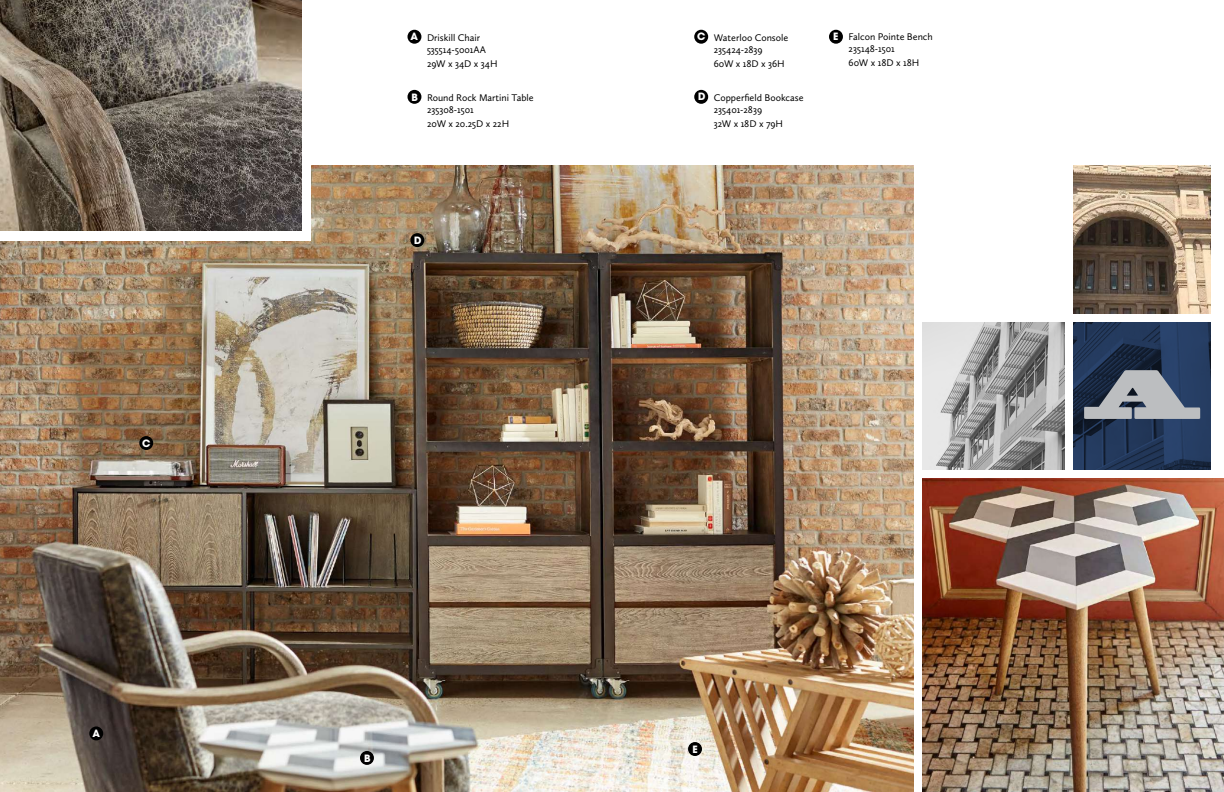
<style>
.page{position:relative;width:1224px;height:792px;background:#fff}
.page>*{position:absolute;margin:0;border:0;box-sizing:border-box;transform-origin:0 0}
.t1{font:65px "Blackoak Std";color:#bcbec0}
.t2{font:10px/12px "Calluna Sans";color:#000}
.t3{font:700 10px "Avant Garde";color:#fff}
</style>
<div class="page">
<img style="left:0;top:166px;width:914px;height:626px">
<div style="left:0;top:0;width:310px;height:240px;background:#fff"></div>
<img style="left:0;top:0;width:302px;height:231px">
<img style="left:922px;top:479px;width:302px;height:313px">
<div style="left:829px;top:30px;width:14px;height:14px;background:#000;border-radius:50%"></div>
<img style="left:1073px;top:166px;width:137px;height:147px">
<div style="left:89px;top:726px;width:14px;height:14px;background:#000;border-radius:50%"></div>
<div style="left:360px;top:751px;width:14px;height:14px;background:#000;border-radius:50%"></div>
<div style="left:139px;top:436px;width:14px;height:14px;background:#000;border-radius:50%"></div>
<div style="left:410px;top:233px;width:14px;height:14px;background:#000;border-radius:50%"></div>
<div style="left:688px;top:742px;width:14px;height:14px;background:#000;border-radius:50%"></div>
<div style="left:408px;top:30px;width:13px;height:14px;background:#000;border-radius:50%"></div>
<div style="left:408px;top:90px;width:13px;height:14px;background:#000;border-radius:50%"></div>
<div style="left:694px;top:30px;width:14px;height:14px;background:#000;border-radius:50%"></div>
<div style="left:694px;top:90px;width:14px;height:14px;background:#000;border-radius:50%"></div>
<img style="left:922px;top:322px;width:142px;height:148px">
<svg style="left:1073px;top:322px;width:137px;height:148px;background:#1f3352"></svg>
<p class="t3" style="left:142px;top:437px;width:10px">C</p>
<p class="t3" style="left:93px;top:726px;width:9px">A</p>
<p class="t3" style="left:411px;top:30px;width:9px">A</p>
<p class="t2" style="left:427px;top:32px;width:60px">Driskill Chair<br>535514-5001AA</p>
<p class="t2" style="left:427px;top:58px;width:72px">29W x 34D x 34H</p>
<p class="t3" style="left:411px;top:90px;width:8px">B</p>
<p class="t2" style="left:427px;top:92px;width:108px">Round Rock Martini Table<br>235308-1501</p>
<p class="t2" style="left:427px;top:118px;width:84px">20W x 20.25D x 22H</p>
<p class="t3" style="left:414px;top:233px;width:9px">D</p>
<p class="t3" style="left:364px;top:751px;width:8px">B</p>
<p class="t3" style="left:697px;top:30px;width:10px">C</p>
<p class="t2" style="left:714px;top:32px;width:76px">Waterloo Console<br>235424-2839</p>
<p class="t2" style="left:714px;top:58px;width:73px">60W x 18D x 36H</p>
<p class="t3" style="left:698px;top:90px;width:9px">D</p>
<p class="t2" style="left:714px;top:92px;width:91px">Copperfield Bookcase<br>235401-2839</p>
<p class="t2" style="left:714px;top:118px;width:71px">32W x 18D x 79H</p>
<p class="t3" style="left:833px;top:30px;width:7px">E</p>
<p class="t2" style="left:849px;top:31px;width:86px">Falcon Pointe Bench<br>235148-1501</p>
<p class="t2" style="left:849px;top:57px;width:72px">60W x 18D x 18H</p>
<p class="t3" style="left:692px;top:743px;width:7px">E</p>
<h1 class="t1" style="left:1082px;top:351px;width:121px">A</h1>
</div>
